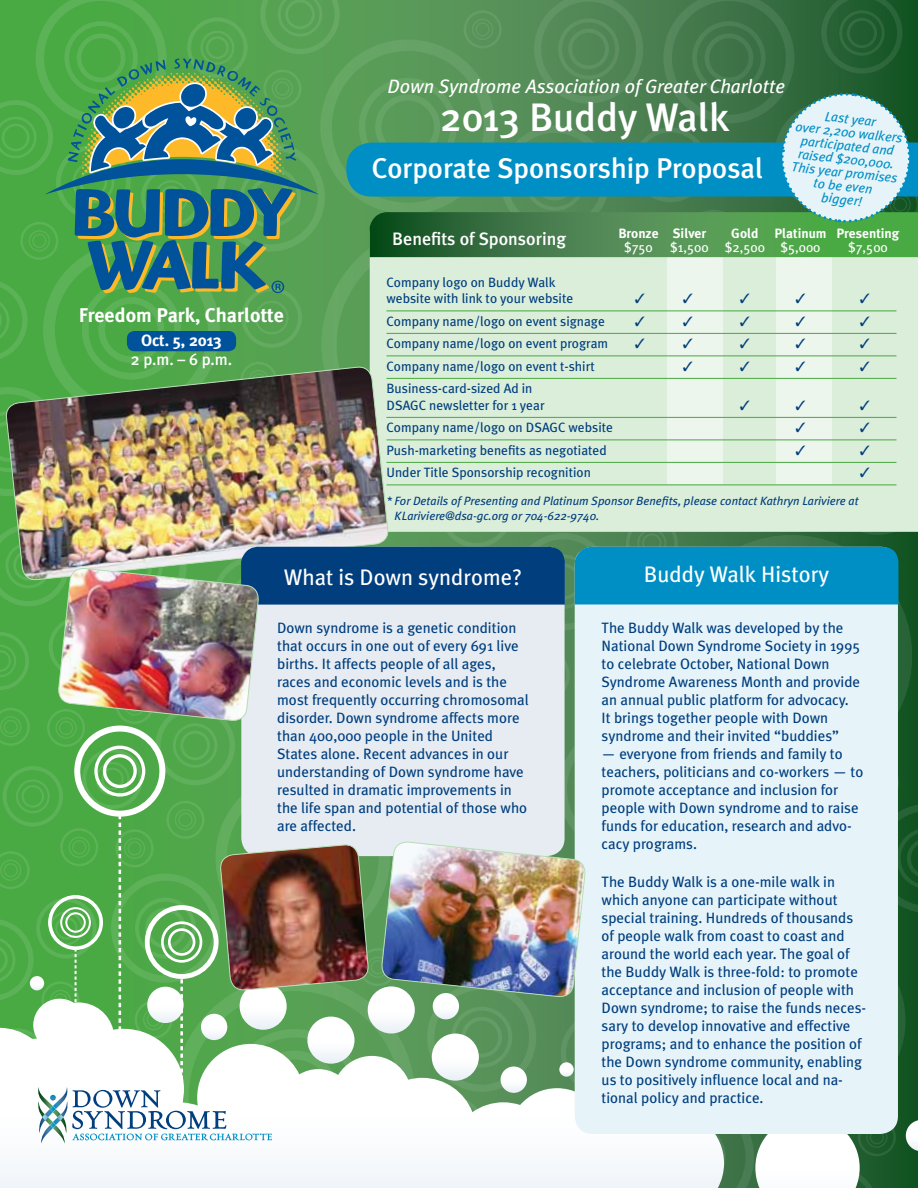
<style>
.page{position:relative;width:918px;height:1188px;background:#fff}
.page>*{position:absolute;margin:0;border:0;box-sizing:border-box;transform-origin:0 0}
.t1{font:500 39.75px "Meta Plus";color:#fff}
.t2{font:500 28.5px "Meta Plus";color:#fff}
.t3{font:22.5px "Meta Plus";color:#fff}
.t4{font:700 19.95px "Meta Plus";color:#fff}
.t5{font:italic 19.35px "Meta Plus";color:#fff}
.t6{font:500 18px "Meta Plus";color:#fff}
.t7{font:500 16.5px "Meta Plus";color:#fff}
.t8{font:700 16.5px "Meta Plus";color:#fff}
.t9{font:15px/18px "Meta Plus";color:#003e7e}
.t10{font:13.5px/16.5px "Meta Plus";color:#003e7e}
.t11{font:italic 13.5px/13.5px "Meta Plus";color:#008fc5;text-align:center}
.t12{font:700 13.5px "Meta Plus";color:#fff}
.t13{font:13.5px "Meta Plus";color:#fff}
.t14{font:italic 12px/15px "Meta Plus";color:#003e7e}
</style>
<div class="page">
<img style="left:0;top:0;width:918px;height:1188px">
<p class="t5" style="left:388px;top:75px;width:399px">Down Syndrome Association of Greater Charlotte</p>
<h1 class="t1" style="left:440px;top:94px;width:290px">2013 Buddy Walk</h1>
<p class="t11" style="left:798px;top:106px;width:109px;rotate:6deg">Last year<br>over 2,200 walkers participated and raised $200,000.<br>This year promises to be even<br>bigger!</p>
<h2 class="t2" style="left:372px;top:152px;width:393px">Corporate Sponsorship Proposal</h2>
<h3 class="t4" style="left:79px;top:304px;width:207px">Freedom Park, Charlotte</h3>
<p class="t8" style="left:141px;top:330px;width:82px">Oct. 5, 2013</p>
<p class="t7" style="left:131px;top:350px;width:103px">2 p.m. – 6 p.m.</p>
<p class="t6" style="left:392px;top:228px;width:175px">Benefits of Sponsoring</p>
<p class="t12" style="left:618px;top:226px;width:89px">Bronze Silver</p>
<p class="t12" style="left:731px;top:226px;width:170px">Gold Platinum Presenting</p>
<p class="t13" style="left:624px;top:239px;width:30px">$750</p>
<p class="t13" style="left:670px;top:239px;width:152px">$1,500 $2,500 $5,000</p>
<p class="t13" style="left:848px;top:239px;width:41px">$7,500</p>
<p class="t10" style="left:386px;top:274px;width:188px">Company logo on Buddy Walk website with link to your website</p>
<p class="t10" style="left:386px;top:313px;width:220px">Company name/logo on event signage</p>
<p class="t10" style="left:386px;top:335px;width:223px">Company name/logo on event program</p>
<p class="t10" style="left:386px;top:358px;width:210px">Company name/logo on event t-shirt</p>
<p class="t10" style="left:386px;top:380px;width:160px">Business-card-sized Ad in<br>DSAGC newsletter for 1 year</p>
<p class="t10" style="left:386px;top:419px;width:228px">Company name/logo on DSAGC website</p>
<p class="t10" style="left:387px;top:442px;width:222px">Push-marketing benefits as negotiated</p>
<p class="t10" style="left:387px;top:464px;width:206px">U nder Title Sponsorship recognition</p>
<p class="t14" style="left:395px;top:493px;width:465px;text-indent:-8px">* For Details of Presenting and Platinum Sponsor Benefits, please contact Kathryn Lariviere at<br>KLariviere@dsa-gc.org or 704-622-9740.</p>
<h3 class="t3" style="left:284px;top:564px;width:240px">What is Down syndrome?</h3>
<p class="t9" style="left:277px;top:619px;width:253px">Down syndrome is a genetic condition that occurs in one out of every 691 live births. It affects people of all ages, races and economic levels and is the most frequently occurring chromosomal disorder. Down syndrome affects more than 400,000 people in the U nited States alone. Recent advances in our understanding of Down syndrome have resulted in dramatic improvements in the life span and potential of those who are affected.</p>
<h3 class="t3" style="left:644px;top:561px;width:187px">Buddy Walk History</h3>
<p class="t9" style="left:602px;top:619px;width:260px">The Buddy Walk was developed by the National Down Syndrome Society in 1995 to celebrate October, National Down Syndrome Awareness Month and provide an annual public platform for advocacy.<br>It brings together people with Down syndrome and their invited “buddies”</p>
<p class="t9" style="left:602px;top:745px;width:263px">— everyone from friends and family to teachers, politicians and co-workers — to promote acceptance and inclusion for people with Down syndrome and to raise funds for education, research and advo&shy;cacy programs.</p>
<p class="t9" style="left:602px;top:873px;width:266px">The Buddy Walk is a one-mile walk in which anyone can participate without special training. Hundreds of thousands of people walk from coast to coast and around the world each year. The goal of the Buddy Walk is three-fold: to promote acceptance and inclusion of people with Down syndrome; to raise the funds neces&shy;sary to develop innovative and effective programs; and to enhance the position of the Down syndrome community, enabling us to positively influence local and na&shy;tional policy and practice.</p>
</div>
